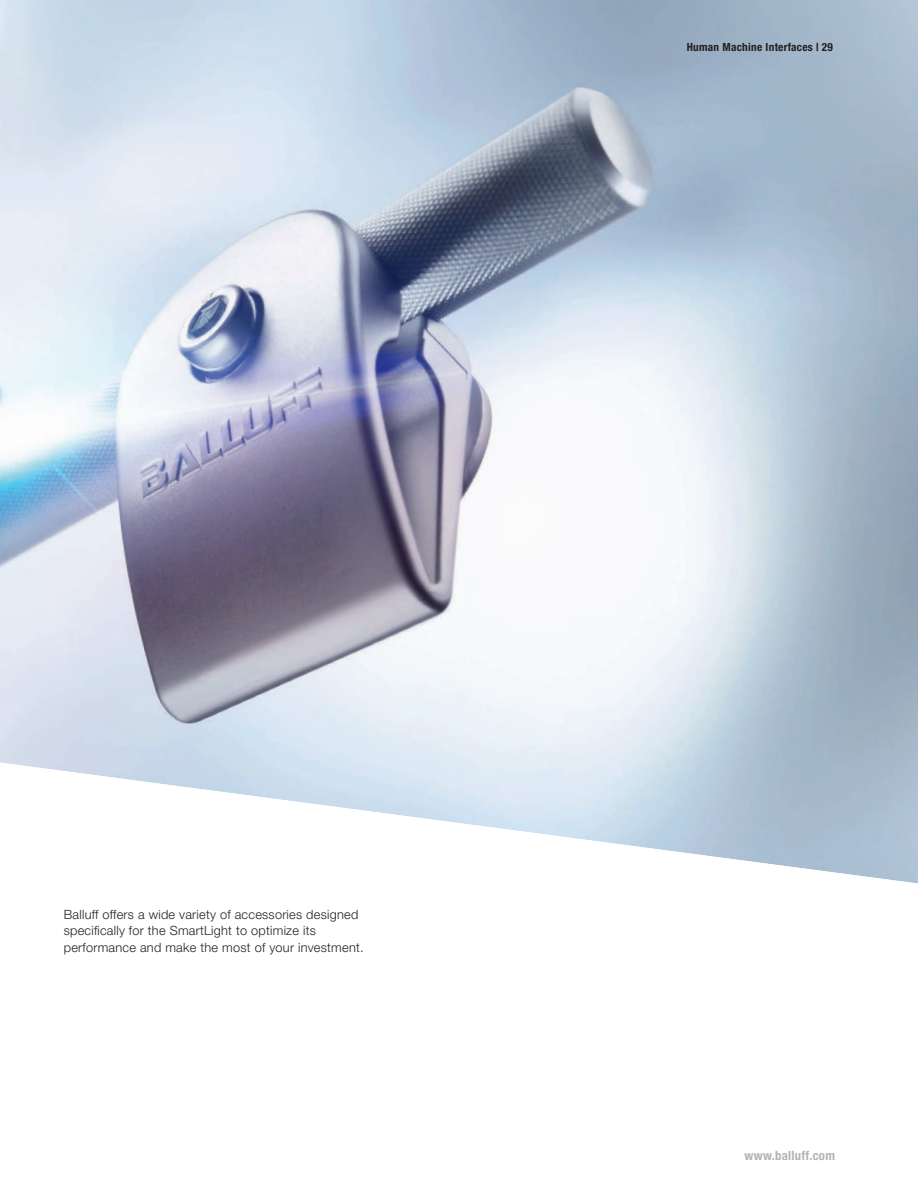
<style>
.page{position:relative;width:918px;height:1188px;background:#fff}
.page>*{position:absolute;margin:0;border:0;box-sizing:border-box;transform-origin:0 0}
.t1{font:300 12.75px/16.5px "Helvetica Neue LT Pro";letter-spacing:.02em;color:#231f20}
.t2{font:700 condensed 12.75px "Helvetica Neue LT Pro";letter-spacing:.02em;color:#b2b3b7}
.t3{font:700 condensed 11.25px "Helvetica Neue LT Pro";letter-spacing:.025em;color:#231f20}
</style>
<div class="page">
<img style="left:0;top:0;width:918px;height:745px">
<svg style="left:0;top:745px;width:918px;height:139px"></svg>
<p class="t3" style="left:687px;top:40px;width:148px">Human Machine Interfaces | 29</p>
<p class="t1" style="left:64px;top:906px;width:301px">Balluff offers a wide variety of accessories designed specifically for the SmartLight to optimize its performance and make the most of your investment.</p>
<p class="t2" style="left:745px;top:1148px;width:92px">www.balluff.com</p>
</div>
